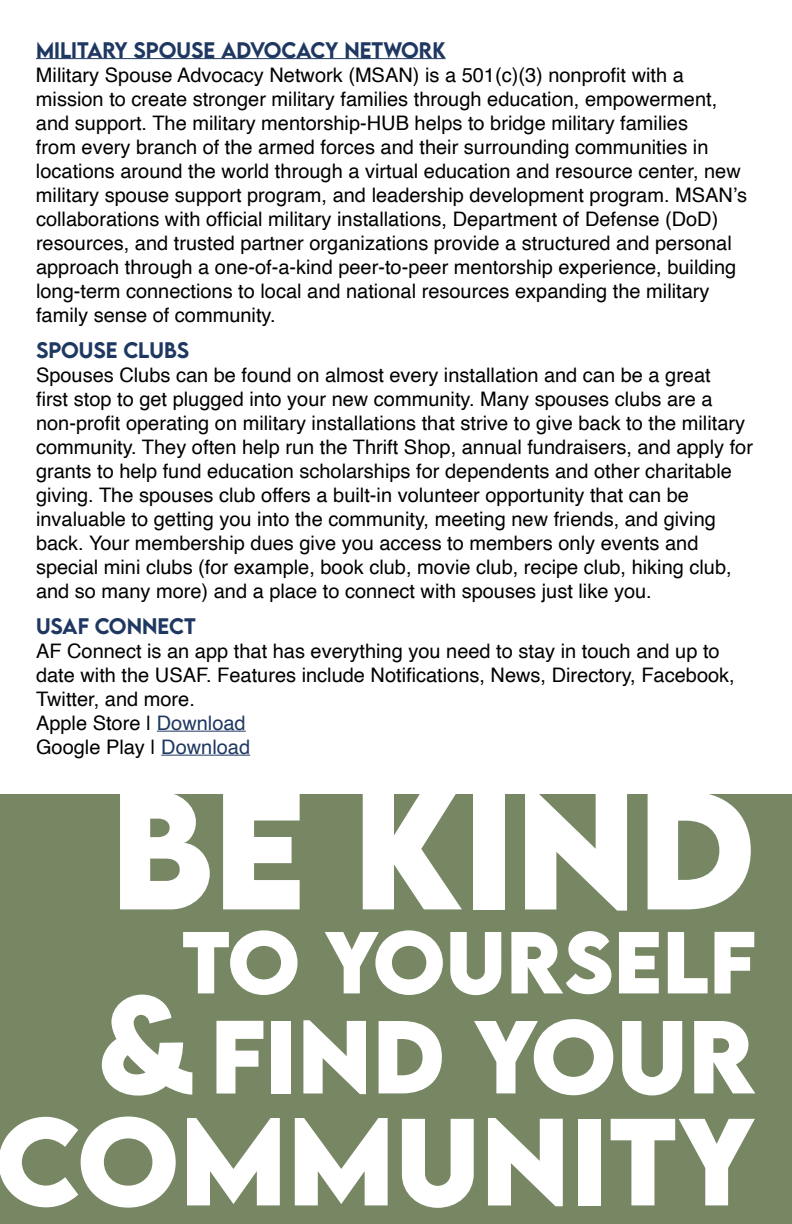
<style>
.page{position:relative;width:792px;height:1224px;background:#fff}
.page>*{position:absolute;margin:0;border:0;box-sizing:border-box;transform-origin:0 0}
.t1{font:700 150px "LEMONMILK";color:#fff}
.t2{font:700 110px "LEMONMILK";color:#fff}
.t3{font:700 92px "LEMONMILK";color:#fff}
.t4{font:700 78px "LEMONMILK";color:#fff}
.t5{font:20px/24px "Helvetica";color:#000}
.t6{font:500 20px "LEMONMILK";color:#1f3862}
.s1{color:#1f3862}
.s2{font-size:122px}
</style>
<div class="page">
<hr style="left:36px;top:58px;width:410px;height:1px;background:#1f3862">
<hr style="left:157px;top:731px;width:89px;height:1px;background:#1f3862">
<hr style="left:161px;top:755px;width:89px;height:1px;background:#1f3862">
<div style="left:0;top:794px;width:792px;height:430px;background:#778764"></div>
<p class="t6" style="left:36px;top:37px;width:138px">MILITARY SPOUSE</p>
<p class="t6" style="left:221px;top:37px;width:59px">ADVOCAC</p>
<p class="t6" style="left:325px;top:37px;width:122px">Y NETWORK</p>
<p class="t5" style="left:36px;top:63px;width:713px">Military Spouse Advocacy Network (MSAN) is a 501(c)(3) nonprofit with a mission to create stronger military families through education, empowerment, and support. The military mentorship-HUB helps to bridge military families<br>from every branch of the armed forces and their surrounding communities in locations around the world through a virtual education and resource center, new military spouse support program, and leadership development program. MSAN’s collaborations with official military installations, Department of Defense (DoD) resources, and trusted partner organizations provide a structured and personal approach through a one-of-a-kind peer-to-peer mentorship experience, building long-term connections to local and national resources expanding the military family sense of community.</p>
<p class="t6" style="left:36px;top:337px;width:40px">SPOUSE</p>
<p class="t6" style="left:124px;top:337px;width:29px">CLUBS</p>
<p class="t5" style="left:36px;top:363px;width:719px">Spouses Clubs can be found on almost every installation and can be a great<br>first stop to get plugged into your new community. Many spouses clubs are a non-profit operating on military installations that strive to give back to the military community. They often help run the Thrift Shop, annual fundraisers, and apply for grants to help fund education scholarships for dependents and other charitable giving. The spouses club offers a built-in volunteer opportunity that can be invaluable to getting you into the community, meeting new friends, and giving back. Your membership dues give you access to members only events and special mini clubs (for example, book club, movie club, recipe club, hiking club, and so many more) and a place to connect with spouses just like you.</p>
<p class="t6" style="left:36px;top:613px;width:161px">USAF CONNECT</p>
<p class="t5" style="left:36px;top:639px;width:700px">AF Connect is an app that has everything you need to stay in touch and up to date with the USAF. Features include Notifications, News, Directory, Facebook, Twitter, and more.<br>Apple Store | <span class="s1">Download<br></span>Google Play | <span class="s1">Download</span></p>
<h1 class="t1" style="left:110px;top:748px;width:632px">BE KIND</h1>
<h3 class="t4" style="left:182px;top:909px;width:249px">TO YOURSE</h3>
<h3 class="t4" style="left:662px;top:909px;width:95px">LF</h3>
<h3 class="t3" style="left:98px;top:994px;width:508px"><span class="s2">&amp;</span> FIND YOUR</h3>
<h2 class="t2" style="left:-5px;top:1087px;width:763px">COMMUNITY</h2>
</div>
